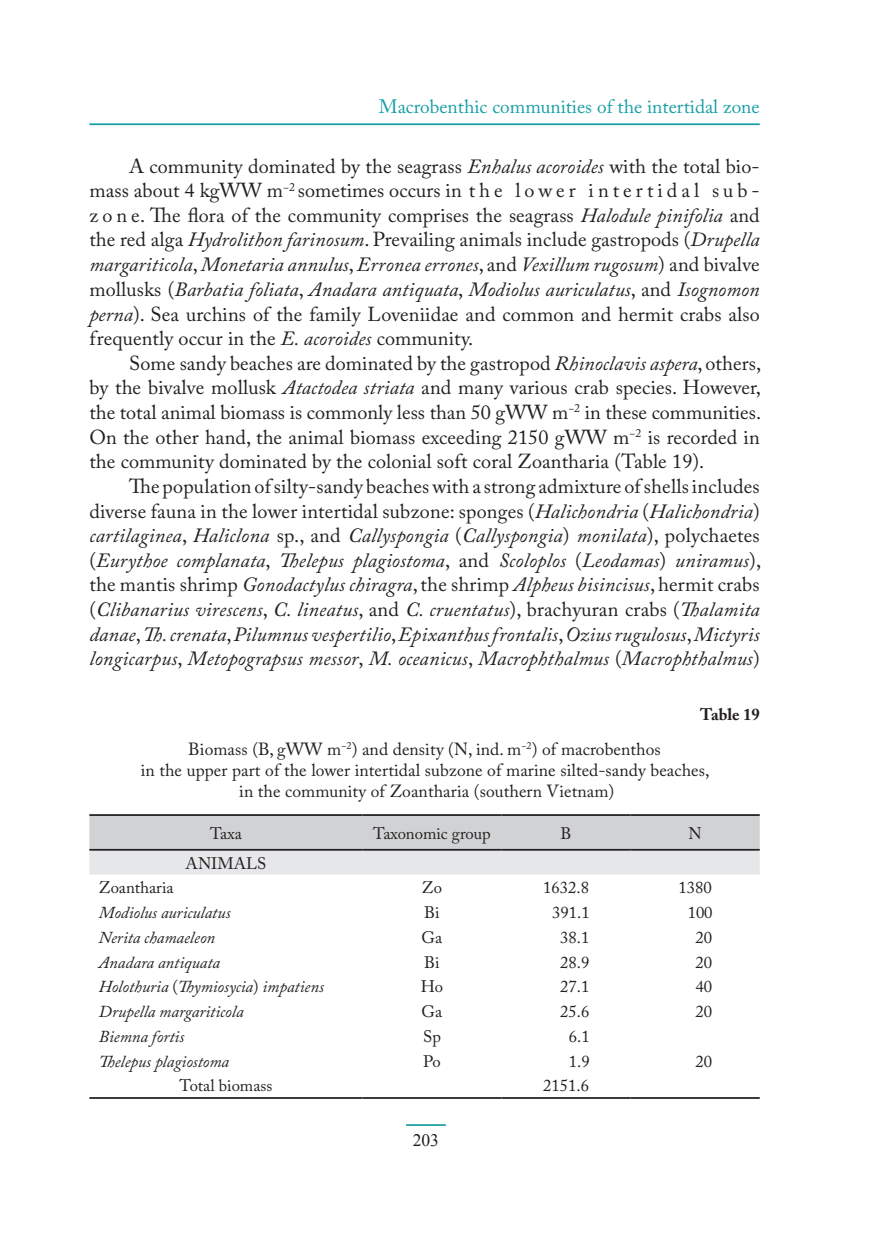
<style>
.page{position:relative;width:869px;height:1241px;background:#fff}
.page>*{position:absolute;margin:0;border:0;box-sizing:border-box;transform-origin:0 0}
.t1{font:20.12px/24.7px "Adobe Caslon Pro";letter-spacing:.005em;color:#231f20;text-align:justify}
.t2{font:italic 20.12px/24.7px "Adobe Caslon Pro";letter-spacing:.01em;color:#231f20;text-align:justify}
.t3{font:19.25px "Adobe Caslon Pro";color:#189fa6}
.t4{font:17.5px/21px "Adobe Caslon Pro";letter-spacing:.005em;color:#231f20;text-align:center}
.t5{font:17.5px "Times New Roman";color:#231f20}
.t6{font:italic 16.62px "Adobe Caslon Pro";color:#231f20}
.t7{font:16.62px "Adobe Caslon Pro";color:#231f20}
.t8{font:700 16.62px "Adobe Caslon Pro";color:#231f20}
.s1{font-style:italic}
.s2{font-style:normal}
</style>
<div class="page">
<hr style="left:406px;top:1123px;width:39px;height:2px;background:#189fa6">
<hr style="left:89px;top:123px;width:670px;height:2px;background:#189fa6">
<svg style="left:89px;top:815px;width:670px;height:59px"></svg>
<hr style="left:89px;top:1096px;width:273px;height:2px;background:#231f20">
<hr style="left:362px;top:1096px;width:139px;height:2px;background:#231f20">
<hr style="left:501px;top:1096px;width:129px;height:2px;background:#231f20">
<hr style="left:630px;top:1096px;width:129px;height:2px;background:#231f20">
<hr style="left:89px;top:814px;width:273px;height:1px;background:#231f20">
<hr style="left:362px;top:814px;width:139px;height:1px;background:#231f20">
<hr style="left:501px;top:814px;width:129px;height:1px;background:#231f20">
<hr style="left:630px;top:814px;width:129px;height:1px;background:#231f20">
<hr style="left:89px;top:848px;width:273px;height:2px;background:#231f20">
<hr style="left:362px;top:848px;width:139px;height:2px;background:#231f20">
<hr style="left:501px;top:848px;width:129px;height:2px;background:#231f20">
<hr style="left:630px;top:848px;width:129px;height:2px;background:#231f20">
<p class="t3" style="left:378px;top:95px;width:382px">Macrobenthic communities of the intertidal zone</p>
<p class="t1" style="left:89px;top:153px;width:671px;text-indent:40px">A community dominated by the seagrass <span class="s1">Enhalus acoroides</span> with the total bio&shy;mass about 4 kgWW m<sup>−2</sup> sometimes occurs in t h e l o w e r i n t e r t i d a l s u b - z o n e. The flora of the community comprises the seagrass <span class="s1">Halodule pinifolia</span> and the red alga <span class="s1">Hydrolithon farinosum</span>. Prevailing animals include gastropods (<span class="s1">Drupella margariticola</span>, <span class="s1">Monetaria annulus</span>, <span class="s1">Erronea errones</span>, and <span class="s1">Vexillum rugosum</span>) and bivalve mollusks (<span class="s1">Barbatia foliata</span>, <span class="s1">Anadara antiquata</span>, <span class="s1">Modiolus auriculatus</span>, and <span class="s1">Isognomon perna</span>). Sea urchins of the family Loveniidae and common and hermit crabs also frequently occur in the <span class="s1">E. acoroides</span> community.</p>
<p class="t1" style="left:89px;top:350px;width:673px;text-indent:40px">Some sandy beaches are dominated by the gastropod <span class="s1">Rhinoclavis aspera</span>, others, by the bivalve mollusk <span class="s1">Atactodea striata</span> and many various crab species. However, the total animal biomass is commonly less than 50 gWW m<sup>−2</sup> in these communities.<br>On the other hand, the animal biomass exceeding 2150 gWW m<sup>−2</sup> is recorded in the community dominated by the colonial soft coral Zoantharia (Table 19).</p>
<p class="t2" style="left:89px;top:473px;width:673px;text-indent:40px"><span class="s2">The population of silty-sandy beaches with a strong admixture of shells includes diverse fauna in the lower intertidal subzone: sponges (</span>Halichondria <span class="s2">(</span>Halichondria<span class="s2">) </span>cartilaginea<span class="s2">,</span> Haliclona <span class="s2">sp., and</span> Callyspongia <span class="s2">(</span>Callyspongia<span class="s2">)</span> monilata<span class="s2">), polychaetes (</span>Eurythoe complanata<span class="s2">,</span> Thelepus plagiostoma<span class="s2">, and</span> Scoloplos <span class="s2">(</span>Leodamas<span class="s2">)</span> uniramus<span class="s2">), the mantis shrimp</span> Gonodactylus chiragra<span class="s2">, the shrimp</span> Alpheus bisincisus<span class="s2">, hermit crabs (</span>Clibanarius virescens<span class="s2">,</span> C. lineatus<span class="s2">, and</span> C. cruentatus<span class="s2">), brachyuran crabs (</span>Thalamita danae<span class="s2">,</span> Th. crenata<span class="s2">,</span> Pilumnus vespertilio<span class="s2">,</span> Epixanthus frontalis<span class="s2">,</span> Ozius rugulosus<span class="s2">,</span> Mictyris longicarpus<span class="s2">,</span> Metopograpsus messor<span class="s2">,</span> M. oceanicus<span class="s2">,</span> Macrophthalmus <span class="s2">(</span>Macrophthalmus<span class="s2">)</span></p>
<p class="t8" style="left:700px;top:704px;width:61px">Table 19</p>
<p class="t4" style="left:141px;top:738px;width:570px">Biomass (B, gWW m<sup>−2</sup>) and density (N, ind. m<sup>−2</sup>) of macrobenthos<br>in the upper part of the lower intertidal subzone of marine silted-sandy beaches, in the community of Zoantharia (southern Vietnam)</p>
<p class="t7" style="left:210px;top:823px;width:33px">Taxa</p>
<p class="t7" style="left:373px;top:823px;width:119px">Taxonomic group</p>
<p class="t7" style="left:560px;top:823px;width:12px">B</p>
<p class="t7" style="left:688px;top:823px;width:15px">N</p>
<p class="t7" style="left:185px;top:853px;width:82px">ANIMALS</p>
<p class="t7" style="left:99px;top:877px;width:76px">Zoantharia</p>
<p class="t7" style="left:422px;top:877px;width:22px">Zo</p>
<p class="t7" style="left:543px;top:877px;width:47px">1632.8</p>
<p class="t7" style="left:678px;top:877px;width:35px">1380</p>
<p class="t6" style="left:99px;top:902px;width:133px">Modiolus auriculatus</p>
<p class="t7" style="left:424px;top:902px;width:17px">Bi</p>
<p class="t7" style="left:552px;top:902px;width:39px">391.1</p>
<p class="t7" style="left:687px;top:902px;width:26px">100</p>
<p class="t6" style="left:99px;top:927px;width:118px">Nerita chamaeleon</p>
<p class="t7" style="left:421px;top:927px;width:22px">Ga</p>
<p class="t7" style="left:560px;top:927px;width:31px">38.1</p>
<p class="t7" style="left:695px;top:927px;width:18px">20</p>
<p class="t6" style="left:99px;top:951px;width:122px">Anadara antiquata</p>
<p class="t7" style="left:424px;top:951px;width:17px">Bi</p>
<p class="t7" style="left:560px;top:951px;width:31px">28.9</p>
<p class="t7" style="left:695px;top:951px;width:18px">20</p>
<p class="t6" style="left:99px;top:976px;width:226px">Holothuria <span class="s2">(</span>Thymiosycia<span class="s2">)</span> impatiens</p>
<p class="t7" style="left:420px;top:976px;width:24px">Ho</p>
<p class="t7" style="left:560px;top:976px;width:31px">27.1</p>
<p class="t7" style="left:695px;top:976px;width:18px">40</p>
<p class="t6" style="left:99px;top:1001px;width:146px">Drupella margariticola</p>
<p class="t7" style="left:421px;top:1001px;width:22px">Ga</p>
<p class="t7" style="left:560px;top:1001px;width:31px">25.6</p>
<p class="t7" style="left:695px;top:1001px;width:18px">20</p>
<p class="t6" style="left:99px;top:1026px;width:87px">Biemna fortis</p>
<p class="t7" style="left:423px;top:1026px;width:19px">Sp</p>
<p class="t7" style="left:568px;top:1026px;width:22px">6.1</p>
<p class="t6" style="left:99px;top:1051px;width:132px">Thelepus plagiostoma</p>
<p class="t7" style="left:423px;top:1051px;width:19px">Po</p>
<p class="t7" style="left:568px;top:1051px;width:22px">1.9</p>
<p class="t7" style="left:695px;top:1051px;width:18px">20</p>
<p class="t7" style="left:179px;top:1075px;width:94px">Total biomass</p>
<p class="t7" style="left:543px;top:1075px;width:47px">2151.6</p>
<p class="t5" style="left:412px;top:1127px;width:28px">203</p>
</div>
